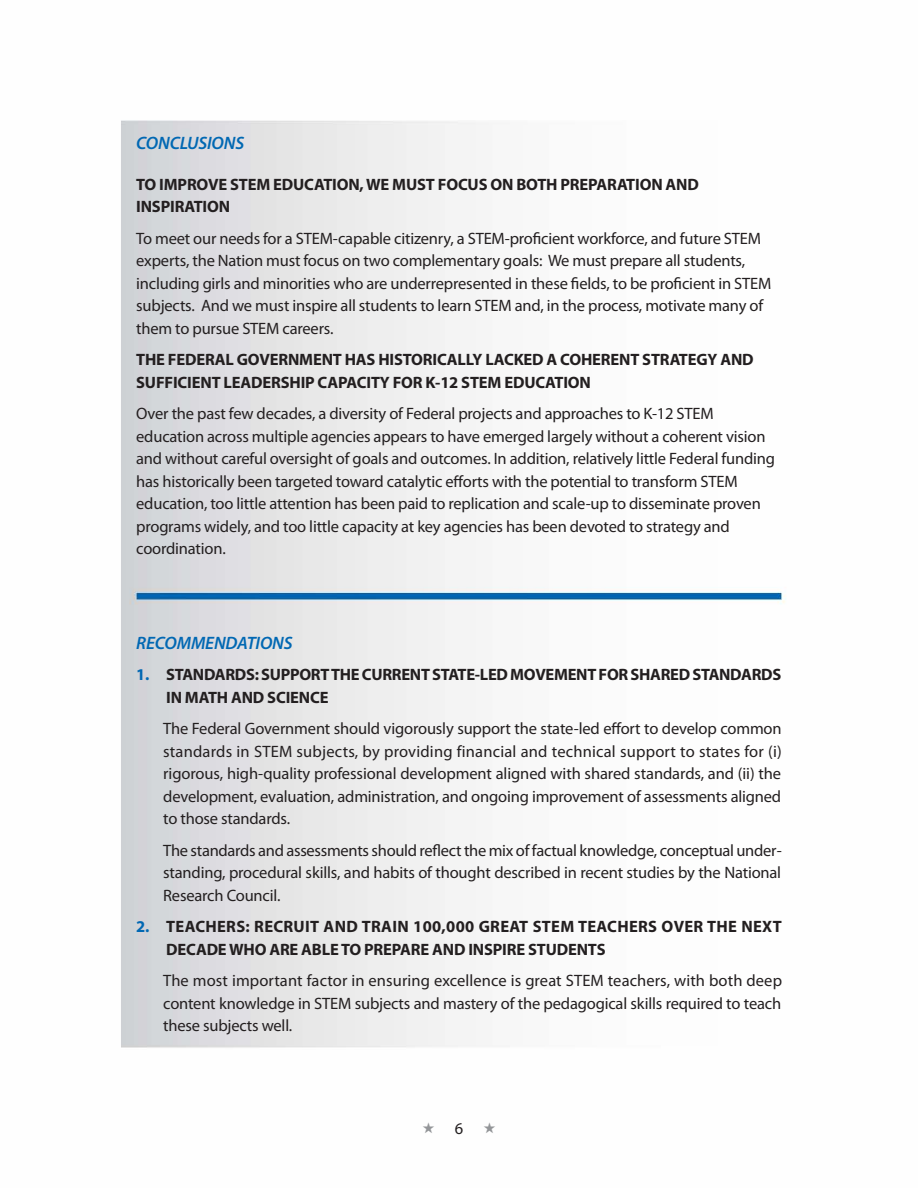
<style>
.page{position:relative;width:918px;height:1188px;background:#fff}
.page>*{position:absolute;margin:0;border:0;box-sizing:border-box;transform-origin:0 0}
.t1{font:italic 600 18px "Myriad Pro";letter-spacing:-.01em;color:#0168b3}
.t2{font:16.5px/22.5px "Myriad Pro";letter-spacing:-.01em;color:#231f20;text-align:justify}
.t3{font:700 16.5px/22.5px "Myriad Pro";letter-spacing:-.01em;color:#231f20}
.t4{font:700 16.5px/22.5px "Myriad Pro";letter-spacing:.02em;color:#231f20}
.s1{color:#0168b3}
.s2{color:#939598}
</style>
<div class="page">
<img style="left:121px;top:120px;width:665px;height:928px">
<p class="t1" style="left:136px;top:132px;width:109px">CONCLUSIONS</p>
<p class="t3" style="left:136px;top:172px;width:564px">TO IMPROVE STEM EDUCATION, WE MUST FOCUS ON BOTH PREPARATION AND<br>INSPIRATION</p>
<p class="t2" style="left:136px;top:227px;width:637px;text-align:left">To meet our needs for a STEM-capable citizenry, a STEM-proficient workforce, and future STEM experts, the Nation must focus on two complementary goals: We must prepare all students, including girls and minorities who are underrepresented in these fields, to be proficient in STEM subjects. And we must inspire all students to learn STEM and, in the process, motivate many of them to pursue STEM careers.</p>
<p class="t3" style="left:136px;top:348px;width:619px">THE FEDERAL GOVERNMENT HAS HISTORICALLY LACKED A COHERENT STRATEGY AND<br>SUFFICIENT LEADERSHIP CAPACITY FOR K-12 STEM EDUCATION</p>
<p class="t2" style="left:136px;top:402px;width:640px;text-align:left">Over the past few decades, a diversity of Federal projects and approaches to K-12 STEM education across multiple agencies appears to have emerged largely without a coherent vision and without careful oversight of goals and outcomes. In addition, relatively little Federal funding has historically been targeted toward catalytic efforts with the potential to transform STEM education, too little attention has been paid to replication and scale-up to disseminate proven programs widely, and too little capacity at key agencies has been devoted to strategy and coordination.</p>
<p class="t1" style="left:136px;top:631px;width:158px">RECOMMENDATIONS</p>
<p class="t3" style="left:166px;top:663px;width:617px;text-indent:-30px"><span class="s1">1.</span> STANDARDS: SUPPORT THE CURRENT STATE-LED MOVEMENT FOR SHARED STANDARDS<br>IN MATH AND SCIENCE</p>
<p class="t2" style="left:163px;top:717px;width:620px">The Federal Government should vigorously support the state-led effort to develop common standards in STEM subjects, by providing financial and technical support to states for (i) rigorous, high-quality professional development aligned with shared standards, and (ii) the development, evaluation, administration, and ongoing improvement of assessments aligned to those standards.</p>
<p class="t2" style="left:163px;top:839px;width:620px">The standards and assessments should reflect the mix of factual knowledge, conceptual under&shy;standing, procedural skills, and habits of thought described in recent studies by the National Research Council.</p>
<p class="t4" style="left:166px;top:915px;width:617px;text-indent:-30px"><span class="s1">2.</span> TEACHERS: RECRUIT AND TRAIN 100,000 GREAT STEM TEACHERS OVER THE NEXT<br>DECADE WHO ARE ABLE TO PREPARE AND INSPIRE STUDENTS</p>
<p class="t2" style="left:163px;top:969px;width:620px">The most important factor in ensuring excellence is great STEM teachers, with both deep content knowledge in STEM subjects and mastery of the pedagogical skills required to teach these subjects well.</p>
<p class="t2" style="left:422px;top:1117px;width:75px"><span class="s2">★</span>6<span class="s2">★</span></p>
</div>
